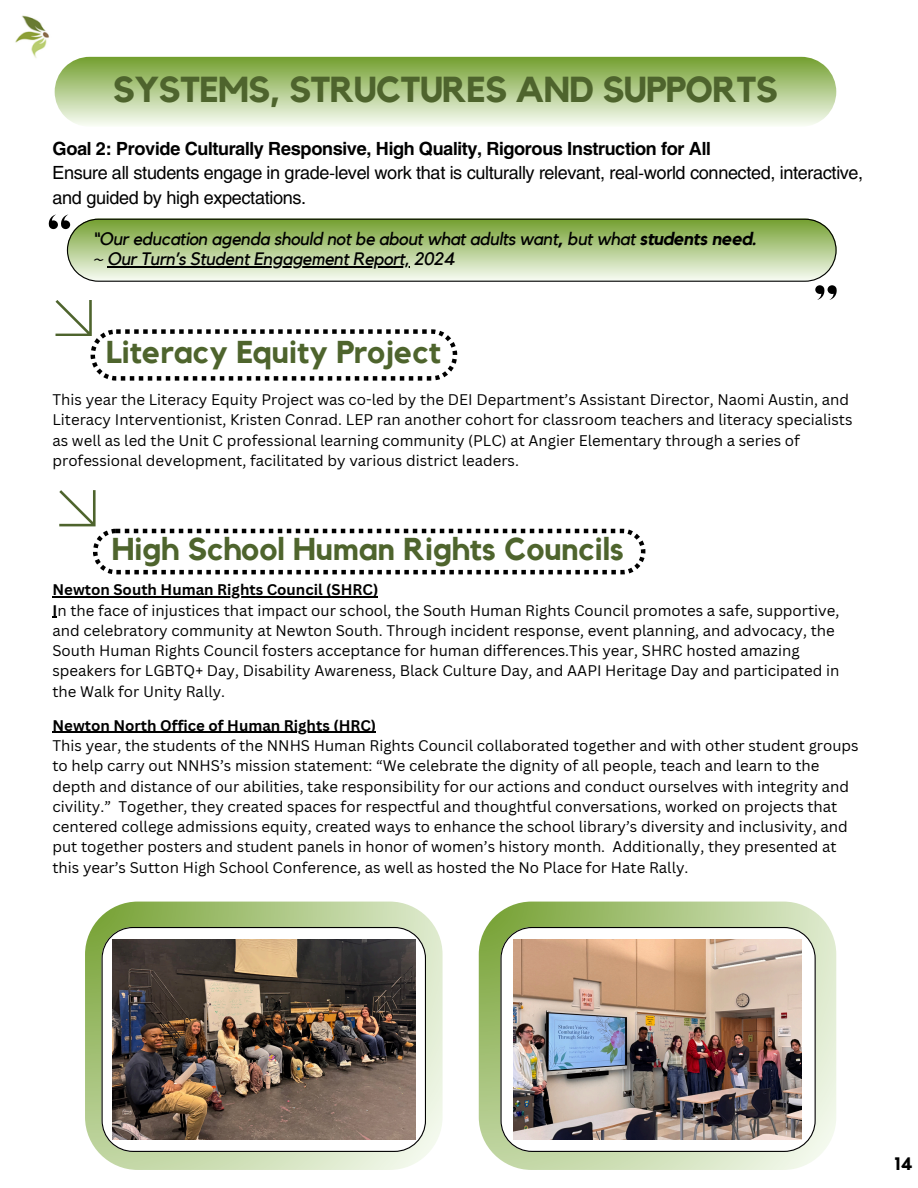
<style>
.page{position:relative;width:918px;height:1188px;background:#fff}
.page>*{position:absolute;margin:0;border:0;box-sizing:border-box;transform-origin:0 0}
.t1{font:700 36px "Kollektif";letter-spacing:-.02em;color:#4e642d}
.t2{font:700 31.5px "Kollektif";color:#4e642d}
.t3{font:18px/24.8px "Helios";letter-spacing:-.02em;color:#000}
.t4{font:italic 18px/20.2px "Kollektif";letter-spacing:-.02em;color:#000}
.t5{font:700 18px "Kollektif";color:#000}
.t6{font:15px/20.2px "Canva Sans";color:#000}
.t7{font:700 15px "Canva Sans";color:#000}
.s1{font-weight:700}
</style>
<div class="page">
<img style="left:15px;top:15px;width:34px;height:43px">
<svg style="left:55px;top:57px;width:781px;height:69px;background:#b6ce93"></svg>
<svg style="left:56px;top:300px;width:401px;height:81px"></svg>
<svg style="left:59px;top:490px;width:586px;height:84px"></svg>
<svg style="left:67px;top:219px;width:769px;height:63px;background:#afc68d"></svg>
<svg style="left:49px;top:214px;width:21px;height:15px"></svg>
<svg style="left:815px;top:285px;width:22px;height:15px"></svg>
<svg style="left:85px;top:902px;width:358px;height:268px;background:#bdd29d"></svg>
<hr style="left:52px;top:597px;width:326px;height:1px;background:#000">
<hr style="left:52px;top:732px;width:324px;height:1px;background:#000">
<hr style="left:107px;top:266px;width:303px;height:1px;background:#000">
<svg style="left:479px;top:902px;width:357px;height:268px;background:#bcd29c"></svg>
<svg style="left:500px;top:927px;width:315px;height:225px"></svg>
<img style="left:514px;top:939px;width:288px;height:201px">
<svg style="left:102px;top:927px;width:324px;height:225px"></svg>
<img style="left:113px;top:939px;width:302px;height:200px">
<h1 class="t1" style="left:113px;top:73px;width:667px">SYSTEMS, STRUCTURES AND SUPPORTS</h1>
<p class="t3" style="left:52px;top:135px;width:812px"><span class="s1">Goal 2: Provide Culturally Responsive, High Quality, Rigorous Instruction for All<br></span>Ensure all students engage in grade-level work that is culturally relevant, real-world connected, interactive, and guided by high expectations.</p>
<p class="t4" style="left:93px;top:229px;width:665px">“Our education agenda should not be about what adults want<span class="s1">,</span> but what <span class="s1">students need. </span>~ Our Turn’s Student Engagement Report, 2024</p>
<h3 class="t2" style="left:106px;top:338px;width:336px">Literacy Equity Project</h3>
<p class="t6" style="left:52px;top:389px;width:802px">This year the Literacy Equity Project was co-led by the DEI Department’s Assistant Director, Naomi Austin, and Literacy Interventionist, Kristen Conrad. LEP ran another cohort for classroom teachers and literacy specialists as well as led the Unit C professional learning community (PLC) at Angier Elementary through a series of professional development, facilitated by various district leaders.</p>
<h3 class="t2" style="left:112px;top:535px;width:514px">High School Human Rights Councils</h3>
<p class="t7" style="left:52px;top:579px;width:327px">Newton South Human Rights Council (SHRC)</p>
<h2 class="t6" style="left:52px;top:600px;width:789px"><span class="s1">I</span>n the face of injustices that impact our school, the South Human Rights Council promotes a safe, supportive, and celebratory community at Newton South. Through incident response, event planning, and advocacy, the South Human Rights Council fosters acceptance for human differences.This year, SHRC hosted amazing speakers for LGBTQ+ Day, Disability Awareness, Black Culture Day, and AAPI Heritage Day and participated in the Walk for Unity Rally.</h2>
<p class="t7" style="left:52px;top:715px;width:325px">Newton North Office of Human Rights (HRC)</p>
<p class="t6" style="left:52px;top:735px;width:808px">This year, the students of the NNHS Human Rights Council collaborated together and with other student groups to help carry out NNHS’s mission statement: “We celebrate the dignity of all people, teach and learn to the depth and distance of our abilities, take responsibility for our actions and conduct ourselves with integrity and civility.” Together, they created spaces for respectful and thoughtful conversations, worked on projects that centered college admissions equity, created ways to enhance the school library’s diversity and inclusivity, and put together posters and student panels in honor of women’s history month. Additionally, they presented at this year’s Sutton High School Conference, as well as hosted the No Place for Hate Rally.</p>
<p class="t5" style="left:894px;top:1156px;width:20px">14</p>
</div>
